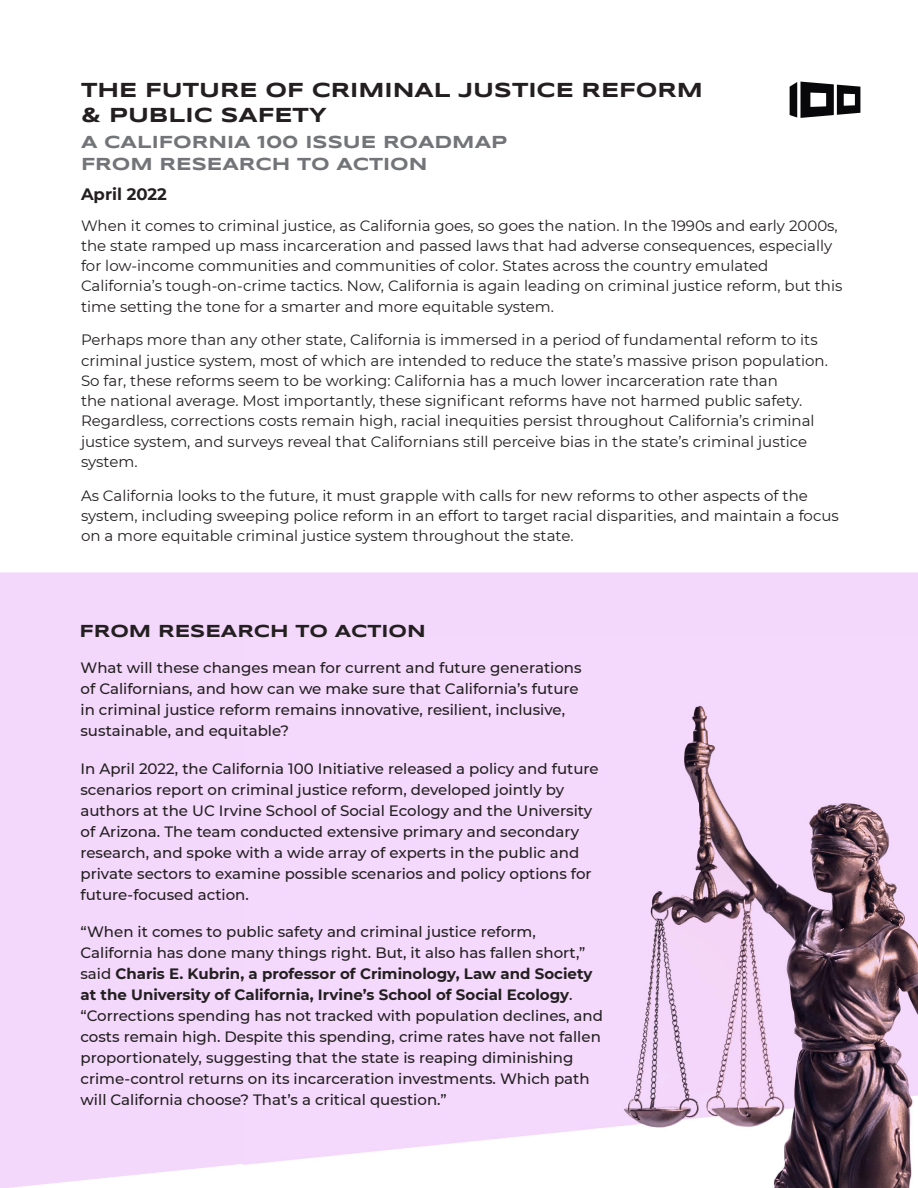
<style>
.page{position:relative;width:918px;height:1188px;background:#fff}
.page>*{position:absolute;margin:0;border:0;box-sizing:border-box;transform-origin:0 0}
.FOT_title_Syncopate{font:700 21px/25.2px "Syncopate";color:#231f20}
.FOT_title_Syncopate-2{font:700 18px/21.6px "Syncopate";color:#727477}
.FOT_title_Syncopate-3{font:700 18px "Syncopate";color:#231f20}
.Report_Authors_text{font:700 16.5px "Montserrat";color:#231f20}
.Report_Authors_text-2{font:15px/20.2px "Montserrat";color:#231f20}
.Montserrat_bold_12_1{font:500 15px/21px "Montserrat";color:#231f20}
.s1{font-weight:700}
</style>
<div class="page">
<div style="left:0;top:572px;width:918px;height:616px;background:#f4d8fc"></div>
<img style="left:244px;top:638px;width:674px;height:550px">
<svg style="left:790px;top:82px;width:70px;height:36px"></svg>
<p class="FOT_title_Syncopate" style="left:81px;top:77px;width:624px">THE FUTURE OF CRIMINAL JUSTICE REFORM &amp; PUBLIC SAFETY</p>
<p class="FOT_title_Syncopate-2" style="left:81px;top:131px;width:428px">A CALIFORNIA 100 ISSUE ROADMAP<br>FROM RESEARCH TO ACTION</p>
<p class="Report_Authors_text" style="left:81px;top:182px;width:87px">April 2022</p>
<p class="Report_Authors_text-2" style="left:81px;top:215px;width:763px">When it comes to criminal justice, as California goes, so goes the nation. In the 1990s and early 2000s, the state ramped up mass incarceration and passed laws that had adverse consequences, especially for low-income communities and communities of color. States across the country emulated California’s tough-on-crime tactics. Now, California is again leading on criminal justice reform, but this time setting the tone for a smarter and more equitable system.</p>
<p class="Report_Authors_text-2" style="left:81px;top:329px;width:748px">Perhaps more than any other state, California is immersed in a period of fundamental reform to its criminal justice system, most of which are intended to reduce the state’s massive prison population.<br>So far, these reforms seem to be working: California has a much lower incarceration rate than<br>the national average. Most importantly, these significant reforms have not harmed public safety.<br>Regardless, corrections costs remain high, racial inequities persist throughout California’s criminal justice system, and surveys reveal that Californians still perceive bias in the state’s criminal justice system.</p>
<p class="Report_Authors_text-2" style="left:81px;top:485px;width:759px">As California looks to the future, it must grapple with calls for new reforms to other aspects of the system, including sweeping police reform in an effort to target racial disparities, and maintain a focus on a more equitable criminal justice system throughout the state.</p>
<p class="FOT_title_Syncopate-3" style="left:80px;top:620px;width:348px">FROM RESEARCH TO ACTION</p>
<p class="Montserrat_bold_12_1" style="left:80px;top:657px;width:503px">What will these changes mean for current and future generations of Californians, and how can we make sure that California’s future in criminal justice reform remains innovative, resilient, inclusive, sustainable, and equitable?</p>
<p class="Montserrat_bold_12_1" style="left:80px;top:757px;width:520px">In April 2022, the California 100 Initiative released a policy and future scenarios report on criminal justice reform, developed jointly by authors at the UC Irvine School of Social Ecology and the University of Arizona. The team conducted extensive primary and secondary research, and spoke with a wide array of experts in the public and private sectors to examine possible scenarios and policy options for future-focused action.</p>
<p class="Montserrat_bold_12_1" style="left:80px;top:920px;width:524px">“When it comes to public safety and criminal justice reform, California has done many things right. But, it also has fallen short,” said <span class="s1">Charis E. Kubrin, a professor of Criminology, Law and Society at the University of California, Irvine’s School of Social Ecology</span>. “Corrections spending has not tracked with population declines, and costs remain high. Despite this spending, crime rates have not fallen proportionately, suggesting that the state is reaping diminishing crime-control returns on its incarceration investments. Which path will California choose? That’s a critical question.”</p>
</div>
